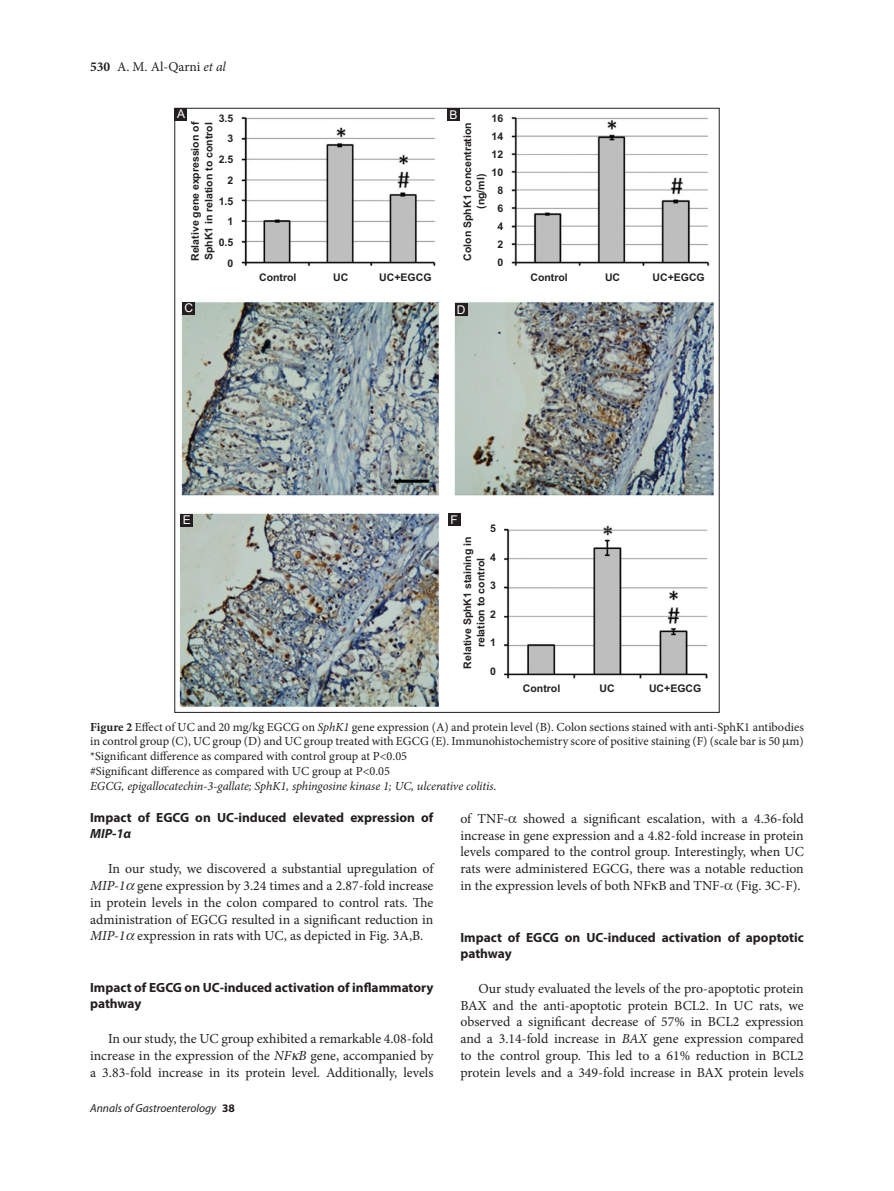
<style>
.page{position:relative;width:894px;height:1191px;background:#fff}
.page>*{position:absolute;margin:0;border:0;box-sizing:border-box;transform-origin:0 0}
.TX{font:13.8px/16.8px "Minion Pro";color:#231f20;text-align:justify}
.t1{font:13.5px "Minion Pro";letter-spacing:.005em;color:#231f20}
.t2{font:700 13.35px/16px "Myriad Pro";color:#231f20}
.FGC{font:12.3px/14.7px "Minion Pro";color:#231f20}
.FGC-2{font:italic 12.3px "Minion Pro";letter-spacing:-.01em;color:#231f20}
.LABEL{font:12px "Arial";color:#fff}
.t3{font:italic 11.55px "Myriad Pro";color:#231f20}
.t4{font:700 10.5px/18px "Arial";color:#231f20;text-align:center}
.s1{font-weight:700}
.s2{font-style:italic}
.s3{font-weight:700;font-style:normal}
</style>
<div class="page">
<img style="left:179px;top:110px;width:535px;height:597px">
<div style="left:454px;top:303px;width:13px;height:12px;background:#231f20"></div>
<div style="left:182px;top:302px;width:13px;height:13px;background:#231f20"></div>
<div style="left:447px;top:108px;width:12px;height:13px;background:#231f20"></div>
<div style="left:447px;top:513px;width:13px;height:12px;background:#231f20"></div>
<div style="left:174px;top:108px;width:13px;height:13px;background:#231f20"></div>
<div style="left:180px;top:514px;width:13px;height:12px;background:#231f20"></div>
<p class="t1" style="left:90px;top:57px;width:137px"><span class="s1">530</span> A. M. Al-Qarni <span class="s2">et al</span></p>
<p class="LABEL" style="left:177px;top:105px;width:10px">A</p>
<p class="LABEL" style="left:449px;top:106px;width:10px">B</p>
<p class="t4" style="left:219px;top:108px;width:16px;line-height:20.7px;text-align:right">3.5<br>3<br>2.5<br>2<br>1.5<br>1<br>0.5<br>0</p>
<p class="t4" style="left:491px;top:109px;width:13px">16<br>14<br>12<br>10<br>8<br>6<br>4<br>2<br>0</p>
<p class="t4" style="left:188px;top:261px;width:141px;line-height:13.5px;text-align:left;rotate:-90deg">Relative gene expression of<br>SphK1 in relation to control</p>
<p class="t4" style="left:460px;top:260px;width:140px;line-height:13.5px;rotate:-90deg">Colon SphK1 concentration (ng/ml)</p>
<p class="t4" style="left:259px;top:268px;width:39px">Control</p>
<p class="t4" style="left:530px;top:268px;width:39px">Control</p>
<p class="t4" style="left:333px;top:268px;width:17px">UC</p>
<p class="t4" style="left:604px;top:268px;width:17px">UC</p>
<p class="t4" style="left:379px;top:268px;width:54px">UC+EGCG</p>
<p class="t4" style="left:652px;top:268px;width:54px">UC+EGCG</p>
<p class="LABEL" style="left:184px;top:300px;width:10px">C</p>
<p class="LABEL" style="left:456px;top:301px;width:10px">D</p>
<p class="LABEL" style="left:183px;top:511px;width:10px">E</p>
<p class="LABEL" style="left:450px;top:511px;width:9px">F</p>
<p class="t4" style="left:490px;top:519px;width:7px">5</p>
<p class="t4" style="left:490px;top:548px;width:7px">4</p>
<p class="t4" style="left:490px;top:576px;width:7px">3</p>
<p class="t4" style="left:490px;top:605px;width:7px">2</p>
<p class="t4" style="left:490px;top:633px;width:7px">1</p>
<p class="t4" style="left:490px;top:662px;width:7px">0</p>
<p class="t4" style="left:460px;top:668px;width:133px;line-height:13.5px;rotate:-90deg">Relative SphK1 staining in relation to control</p>
<p class="t4" style="left:522px;top:679px;width:39px">Control</p>
<p class="t4" style="left:599px;top:679px;width:17px">UC</p>
<p class="t4" style="left:648px;top:679px;width:54px">UC+EGCG</p>
<p class="FGC" style="left:90px;top:719px;width:715px"><span class="s1">Figure 2</span> Effect of UC and 20 mg/kg EGCG on <span class="s2">SphK1</span> gene expression (A) and protein level (B). Colon sections stained with anti-SphK1 antibodies in control group (C), UC group (D) and UC group treated with EGCG (E). Immunohistochemistry score of positive staining (F) (scale bar is 50 m)</p>
<p class="FGC" style="left:90px;top:748px;width:318px">*Significant difference as compared with control group at P&lt;0.05</p>
<p class="FGC" style="left:90px;top:763px;width:301px">#Significant difference as compared with UC group at P&lt;0.05</p>
<p class="FGC-2" style="left:90px;top:777px;width:408px">EGCG, epigallocatechin-3-gallate; SphK1, sphingosine kinase 1; UC, ulcerative colitis.</p>
<h2 class="t2" style="left:90px;top:809px;width:345px">Impact of EGCG on UC-induced elevated expression of<br><span class="s2">MIP-1α</span></h2>
<p class="TX" style="left:90px;top:860px;width:345px;text-indent:18px">In our study, we discovered a substantial upregulation of <span class="s2">MIP-1</span> gene expression by 3.24 times and a 2.87-fold increase in protein levels in the colon compared to control rats. The administration of EGCG resulted in a significant reduction in <span class="s2">MIP-1</span> expression in rats with UC, as depicted in Fig. 3A,B.</p>
<h2 class="t2" style="left:90px;top:979px;width:345px">Impact of EGCG on UC-induced activation of inflammatory pathway</h2>
<p class="TX" style="left:90px;top:1030px;width:345px;text-indent:18px">In our study, the UC group exhibited a remarkable 4.08-fold increase in the expression of the <span class="s2">NF B</span> gene, accompanied by a 3.83-fold increase in its protein level. Additionally, levels</p>
<p class="t3" style="left:90px;top:1101px;width:146px">Annals of Gastroenterology <span class="s3">38</span></p>
<p class="TX" style="left:460px;top:809px;width:345px">of TNF- showed a significant escalation, with a 4.36-fold increase in gene expression and a 4.82-fold increase in protein levels compared to the control group. Interestingly, when UC rats were administered EGCG, there was a notable reduction in the expression levels of both NF B and TNF- (Fig. 3C-F).</p>
<h2 class="t2" style="left:460px;top:928px;width:345px">Impact of EGCG on UC-induced activation of apoptotic pathway</h2>
<p class="TX" style="left:460px;top:979px;width:345px;text-indent:18px">Our study evaluated the levels of the pro-apoptotic protein BAX and the anti-apoptotic protein BCL2. In UC rats, we observed a significant decrease of 57% in BCL2 expression and a 3.14-fold increase in <span class="s2">BAX</span> gene expression compared to the control group. This led to a 61% reduction in BCL2 protein levels and a 349-fold increase in BAX protein levels</p>
</div>
